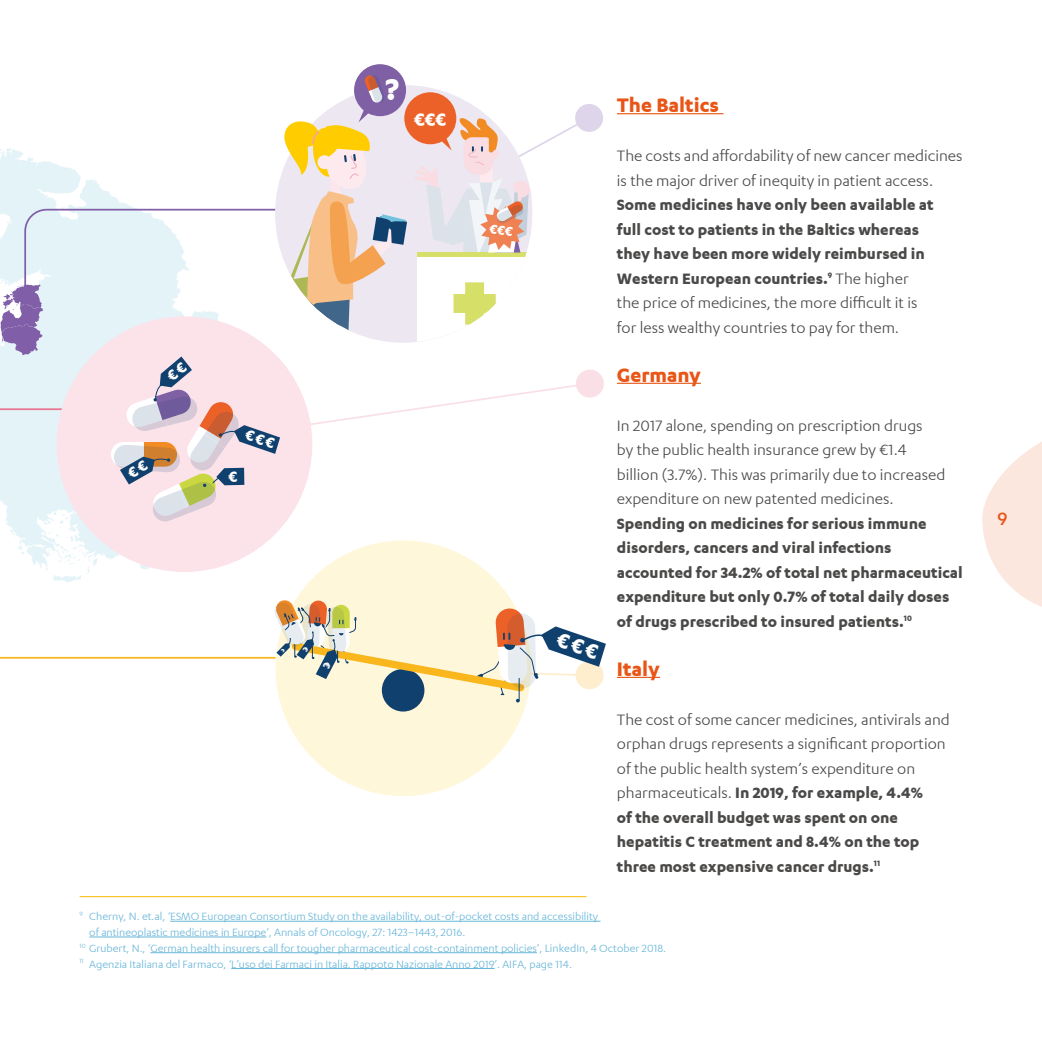
<style>
.page{position:relative;width:1042px;height:1042px;background:#fff}
.page>*{position:absolute;margin:0;border:0;box-sizing:border-box;transform-origin:0 0}
.t1{font:700 35.35px "Karbon";color:#fff}
.t2{font:700 22.75px "Karbon";color:#e85516}
.t3{font:500 21px "Karbon";color:#e85516}
.t4{font:17.5px/24.5px "Karbon";color:#4a4948}
.t5{font:700 17.5px/24.5px "Karbon";color:#4a4948}
.t6{font:12.25px "Karbon";color:#66b5d8}
.s1{font-weight:400}
.s2{font-weight:700}
</style>
<div class="page">
<div style="left:575px;top:104px;width:28px;height:28px;background:#dfd5eb;border-radius:50%"></div>
<div style="left:576px;top:369px;width:28px;height:28px;background:#fae0e6;border-radius:50%"></div>
<hr style="left:170px;top:921px;width:430px;height:1px;background:#66b5d8">
<hr style="left:89px;top:936px;width:177px;height:1px;background:#66b5d8">
<hr style="left:150px;top:952px;width:387px;height:1px;background:#66b5d8">
<hr style="left:231px;top:968px;width:263px;height:1px;background:#66b5d8">
<div style="left:275px;top:540px;width:256px;height:256px;background:#fff7d9;border-radius:50%"></div>
<svg style="left:0;top:656px;width:274px;height:3px"></svg>
<div style="left:382px;top:669px;width:42px;height:42px;background:#10406d;border-radius:50%"></div>
<hr style="left:617px;top:113px;width:106px;height:1px;background:#e85516">
<hr style="left:617px;top:383px;width:84px;height:1px;background:#e85516">
<hr style="left:617px;top:677px;width:43px;height:1px;background:#e85516">
<hr style="left:80px;top:896px;width:506px;height:1px;background:#f9b900">
<svg style="left:982px;top:442px;width:60px;height:165px"></svg>
<svg style="left:274px;top:599px;width:332px;height:103px"></svg>
<svg style="left:0;top:64px;width:592px;height:521px"></svg>
<h1 class="t1" style="left:385px;top:71px;width:15px">?</h1>
<h2 class="t2" style="left:617px;top:93px;width:104px">The Baltics</h2>
<p class="t4" style="left:617px;top:143px;width:347px">The costs and affordability of new cancer medicines is the major driver of inequity in patient access.</p>
<p class="t5" style="left:617px;top:192px;width:318px">Some medicines have only been available at full cost to patients in the Baltics whereas they have been more widely reimbursed in Western European countries.<sup>9</sup> <span class="s1">The higher the price of medicines, the more difficult it is for less wealthy countries to pay for them.</span></p>
<h2 class="t2" style="left:617px;top:363px;width:85px">Germany</h2>
<p class="t4" style="left:617px;top:413px;width:330px">In 2017 alone, spending on prescription drugs<br>by the public health insurance grew by €1.4 billion (3.7%). This was primarily due to increased expenditure on new patented medicines.</p>
<p class="t5" style="left:617px;top:511px;width:347px">Spending on medicines for serious immune disorders, cancers and viral infections accounted for 34.2% of total net pharmaceutical expenditure but only 0.7% of total daily doses of drugs prescribed to insured patients.<sup>10</sup></p>
<h2 class="t2" style="left:617px;top:657px;width:45px">Italy</h2>
<p class="t4" style="left:617px;top:707px;width:334px">The cost of some cancer medicines, antivirals and orphan drugs represents a significant proportion of the public health system’s expenditure on pharmaceuticals. <span class="s2">In 2019, for example, 4.4%<br>of the overall budget was spent on one hepatitis C treatment and 8.4% on the top three most expensive cancer drugs.</span><sup>11</sup></p>
<p class="t6" style="left:79px;top:910px;width:520px"><sup>9</sup> Cherny, N. et.al, ‘ESMO European Consortium Study on the availability, out-of-pocket costs and accessibility</p>
<p class="t6" style="left:89px;top:926px;width:377px">of antineoplastic medicines in Europe’, Annals of Oncology, 27: 1423–1443, 2016.</p>
<p class="t6" style="left:79px;top:942px;width:588px"><sup>10</sup> Grubert, N., ‘German health insurers call for tougher pharmaceutical cost-containment policies’, LinkedIn, 4 October 2018.</p>
<p class="t6" style="left:79px;top:958px;width:494px"><sup>11</sup> Agenzia Italiana del Farmaco, ‘L’uso dei Farmaci in Italia. Rappoto Nazionale Anno 2019’. AIFA, page 114.</p>
<p class="t3" style="left:997px;top:508px;width:12px">9</p>
</div>
